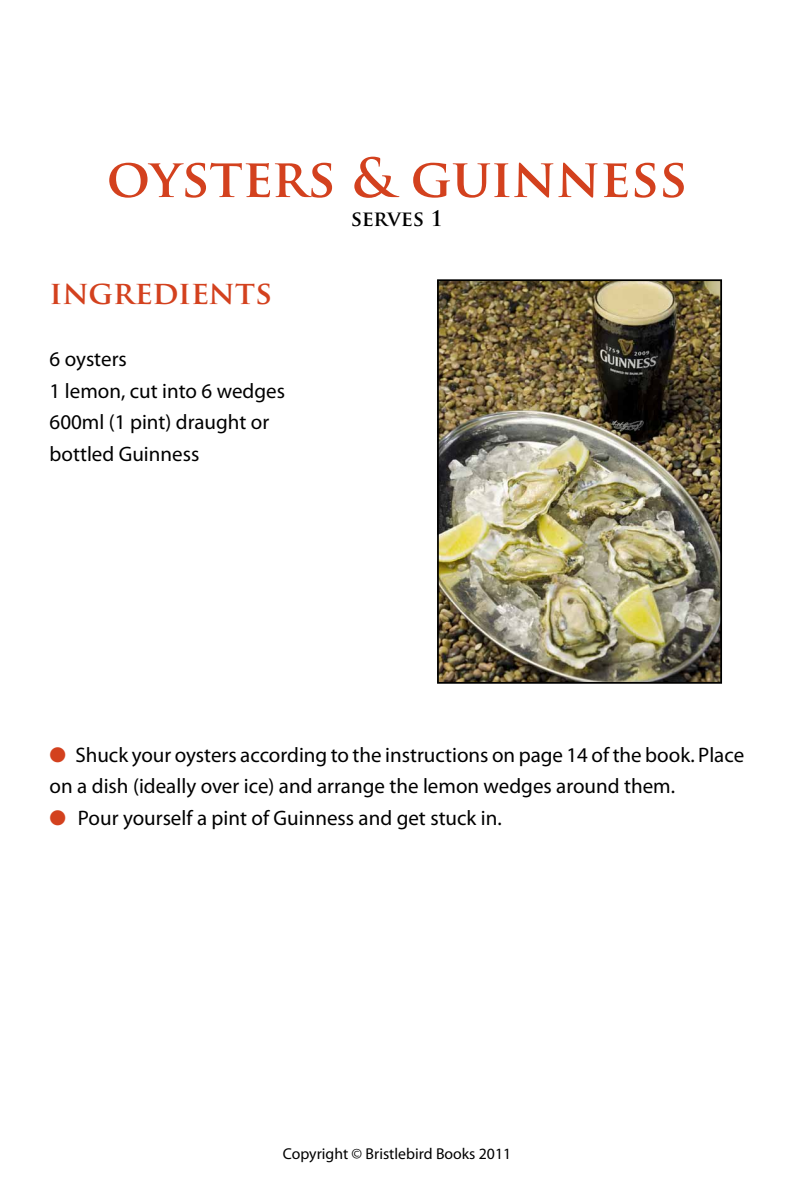
<style>
.page{position:relative;width:794px;height:1191px;background:#fff}
.page>*{position:absolute;margin:0;border:0;box-sizing:border-box;transform-origin:0 0}
.t1{font:700 52.5px "Trajan Pro";color:#d3411e}
.t2{font:700 31.5px "Trajan Pro";color:#d3411e}
.t3{font:21px/31.5px "Myriad Pro";color:#000}
.t4{font:700 21px "Trajan Pro";letter-spacing:-.02em;color:#000}
.t5{font:15.75px "Myriad Pro";color:#000}
.s1{color:#d3411e}
</style>
<div class="page">
<img style="left:440px;top:282px;width:279px;height:398px">
<div style="left:437px;top:279px;width:285px;height:404px;border:2px solid #000"></div>
<h1 class="t1" style="left:107px;top:145px;width:582px">OYSTERS &amp; GUINNESS</h1>
<p class="t4" style="left:351px;top:205px;width:94px">SERVES 1</p>
<h2 class="t2" style="left:50px;top:273px;width:224px">INGREDIENTS</h2>
<p class="t3" style="left:50px;top:343px;width:237px">6 oysters<br>1 lemon, cut into 6 wedges<br>600ml (1 pint) draught or bottled Guinness</p>
<p class="t3" style="left:50px;top:738px;width:696px"><span class="s1">●</span> Shuck your oysters according to the instructions on page 14 of the book. Place on a dish (ideally over ice) and arrange the lemon wedges around them.</p>
<p class="t3" style="left:50px;top:801px;width:454px"><span class="s1">●</span> Pour yourself a pint of Guinness and get stuck in.</p>
<p class="t5" style="left:283px;top:1144px;width:230px">Copyright © Bristlebird Books 2011</p>
</div>
